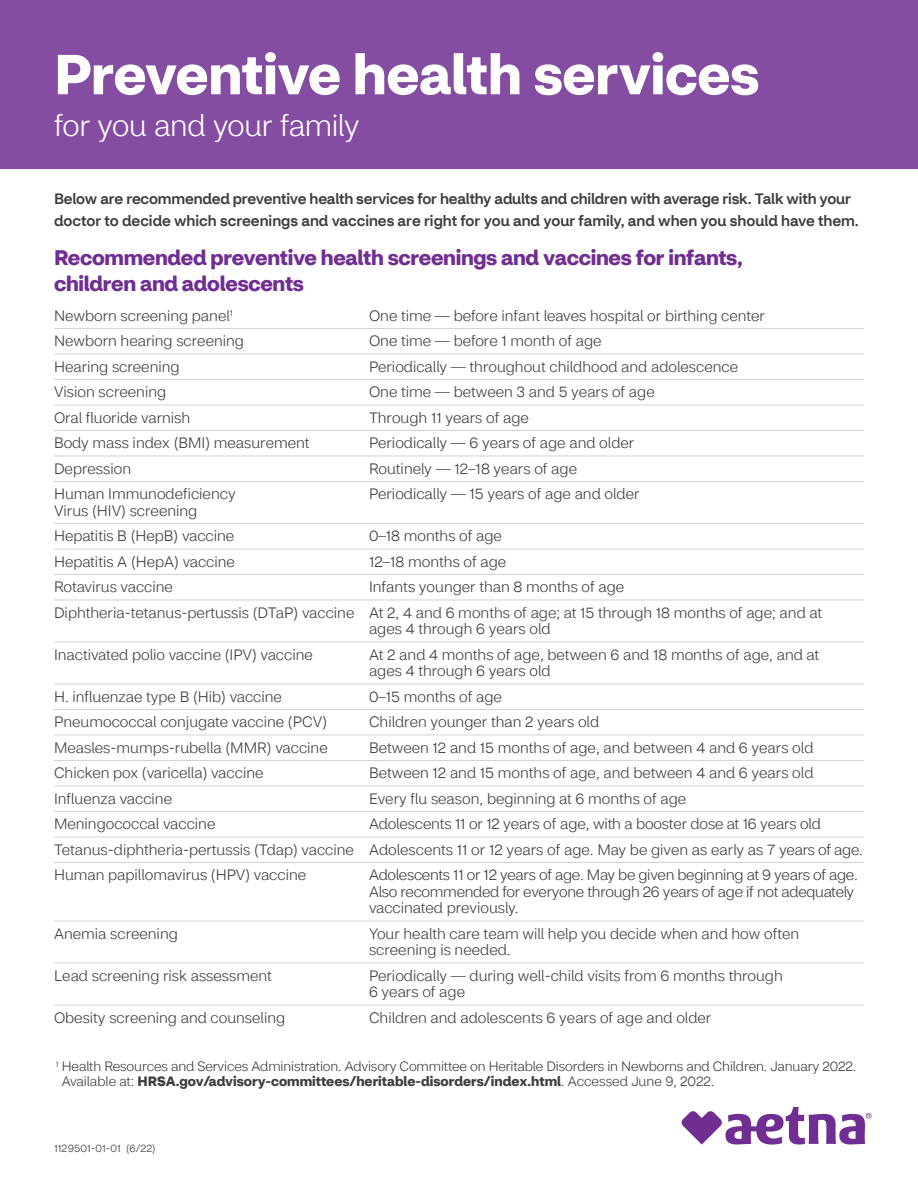
<style>
.page{position:relative;width:918px;height:1188px;background:#fff}
.page>*{position:absolute;margin:0;border:0;box-sizing:border-box;transform-origin:0 0}
.t1{font:700 55.5px "CVS Health Sans";letter-spacing:-.005em;color:#fff}
.t2{font:300 30px "CVS Health Sans";letter-spacing:-.015em;color:#fff}
.t3{font:700 21px/25.5px "CVS Health Sans";letter-spacing:-.015em;color:#702d92}
.t4{font:300 15px/16.5px "CVS Health Sans";color:#3e3e3f}
.t5{font:500 15px/22.5px "CVS Health Sans";letter-spacing:-.01em;color:#3e3e3f}
.t6{font:300 15px/16.5px "CVS Health Sans";letter-spacing:-.02em;color:#3e3e3f}
.t7{font:300 13.5px/15px "CVS Health Sans";letter-spacing:-.01em;color:#3e3e3f}
.t8{font:300 10.5px "CVS Health Sans";letter-spacing:.015em;color:#3e3e3f}
.s1{font-weight:700}
</style>
<div class="page">
<div style="left:0;top:0;width:918px;height:168px;background:#854da2"></div>
<hr style="left:54px;top:328px;width:810px;height:1px;background:#d1d2d4">
<hr style="left:54px;top:354px;width:810px;height:1px;background:#d1d2d4">
<hr style="left:54px;top:379px;width:810px;height:1px;background:#d1d2d4">
<hr style="left:54px;top:405px;width:810px;height:1px;background:#d1d2d4">
<hr style="left:54px;top:430px;width:810px;height:1px;background:#d1d2d4">
<hr style="left:54px;top:456px;width:810px;height:1px;background:#d1d2d4">
<hr style="left:54px;top:481px;width:810px;height:1px;background:#d1d2d4">
<hr style="left:54px;top:523px;width:810px;height:1px;background:#d1d2d4">
<hr style="left:54px;top:549px;width:810px;height:1px;background:#d1d2d4">
<hr style="left:54px;top:574px;width:810px;height:1px;background:#d1d2d4">
<hr style="left:54px;top:600px;width:810px;height:1px;background:#d1d2d4">
<hr style="left:54px;top:642px;width:810px;height:1px;background:#d1d2d4">
<hr style="left:54px;top:684px;width:810px;height:1px;background:#d1d2d4">
<hr style="left:54px;top:709px;width:810px;height:1px;background:#d1d2d4">
<hr style="left:54px;top:735px;width:810px;height:1px;background:#d1d2d4">
<hr style="left:54px;top:760px;width:810px;height:1px;background:#d1d2d4">
<hr style="left:54px;top:786px;width:810px;height:1px;background:#d1d2d4">
<hr style="left:54px;top:811px;width:810px;height:1px;background:#d1d2d4">
<hr style="left:54px;top:837px;width:810px;height:1px;background:#d1d2d4">
<hr style="left:54px;top:862px;width:810px;height:1px;background:#d1d2d4">
<hr style="left:54px;top:921px;width:810px;height:1px;background:#d1d2d4">
<hr style="left:54px;top:963px;width:810px;height:1px;background:#d1d2d4">
<hr style="left:54px;top:1005px;width:810px;height:1px;background:#d1d2d4">
<svg style="left:681px;top:1107px;width:191px;height:38px"></svg>
<h1 class="t1" style="left:54px;top:40px;width:707px">Preventive health services</h1>
<h1 class="t2" style="left:54px;top:107px;width:307px">for you and your family</h1>
<p class="t5" style="left:54px;top:187px;width:806px">Below are recommended preventive health services for healthy adults and children with average risk. Talk with your doctor to decide which screenings and vaccines are right for you and your family, and when you should have them.</p>
<h2 class="t3" style="left:54px;top:245px;width:690px">Recommended preventive health screenings and vaccines for infants, children and adolescents</h2>
<p class="t4" style="left:54px;top:307px;width:181px">Newborn screening panel<sup>1</sup></p>
<p class="t4" style="left:369px;top:307px;width:398px">One time — before infant leaves hospital or birthing center</p>
<p class="t4" style="left:54px;top:333px;width:192px">Newborn hearing screening</p>
<p class="t4" style="left:369px;top:333px;width:234px">One time — before 1 month of age</p>
<p class="t4" style="left:54px;top:358px;width:127px">Hearing screening</p>
<p class="t4" style="left:369px;top:358px;width:371px">Periodically — throughout childhood and adolescence</p>
<p class="t4" style="left:54px;top:384px;width:114px">Vision screening</p>
<p class="t4" style="left:369px;top:384px;width:287px">One time — between 3 and 5 years of age</p>
<p class="t4" style="left:54px;top:409px;width:138px">Oral fluoride varnish</p>
<p class="t4" style="left:369px;top:409px;width:161px">Through 11 years of age</p>
<p class="t4" style="left:54px;top:435px;width:257px">Body mass index (BMI) measurement</p>
<p class="t4" style="left:369px;top:435px;width:267px">Periodically — 6 years of age and older</p>
<p class="t4" style="left:54px;top:460px;width:79px">Depression</p>
<p class="t4" style="left:369px;top:460px;width:210px">Routinely — 12–18 years of age</p>
<p class="t4" style="left:54px;top:486px;width:183px">Human Immunodeficiency<br>Virus (HIV) screening</p>
<p class="t4" style="left:369px;top:486px;width:272px">Periodically — 15 years of age and older</p>
<p class="t4" style="left:54px;top:528px;width:182px">Hepatitis B (HepB) vaccine</p>
<p class="t4" style="left:369px;top:528px;width:135px">0–18 months of age</p>
<p class="t4" style="left:54px;top:553px;width:183px">Hepatitis A (HepA) vaccine</p>
<p class="t4" style="left:369px;top:553px;width:139px">12–18 months of age</p>
<p class="t4" style="left:54px;top:579px;width:121px">Rotavirus vaccine</p>
<p class="t4" style="left:369px;top:579px;width:257px">Infants younger than 8 months of age</p>
<p class="t4" style="left:54px;top:604px;width:302px">Diphtheria-tetanus-pertussis (DTaP) vaccine</p>
<p class="t4" style="left:369px;top:604px;width:455px">At 2, 4 and 6 months of age; at 15 through 18 months of age; and at ages 4 through 6 years old</p>
<p class="t4" style="left:54px;top:646px;width:260px">Inactivated polio vaccine (IPV) vaccine</p>
<p class="t4" style="left:369px;top:646px;width:452px">At 2 and 4 months of age, between 6 and 18 months of age, and at ages 4 through 6 years old</p>
<p class="t4" style="left:54px;top:688px;width:230px">H. influenzae type B (Hib) vaccine</p>
<p class="t4" style="left:369px;top:688px;width:134px">0–15 months of age</p>
<p class="t4" style="left:54px;top:714px;width:275px">Pneumococcal conjugate vaccine (PCV)</p>
<p class="t4" style="left:369px;top:714px;width:232px">Children younger than 2 years old</p>
<p class="t4" style="left:54px;top:739px;width:275px">Measles-mumps-rubella (MMR) vaccine</p>
<p class="t4" style="left:369px;top:739px;width:446px">Between 12 and 15 months of age, and between 4 and 6 years old</p>
<p class="t4" style="left:54px;top:765px;width:211px">Chicken pox (varicella) vaccine</p>
<p class="t4" style="left:369px;top:765px;width:446px">Between 12 and 15 months of age, and between 4 and 6 years old</p>
<p class="t4" style="left:54px;top:790px;width:120px">Influenza vaccine</p>
<p class="t4" style="left:369px;top:790px;width:319px">Every flu season, beginning at 6 months of age</p>
<p class="t4" style="left:54px;top:816px;width:163px">Meningococcal vaccine</p>
<p class="t4" style="left:369px;top:816px;width:453px">Adolescents 11 or 12 years of age, with a booster dose at 16 years old</p>
<p class="t4" style="left:54px;top:841px;width:301px">Tetanus-diphtheria-pertussis (Tdap) vaccine</p>
<p class="t4" style="left:369px;top:841px;width:495px">Adolescents 11 or 12 years of age. May be given as early as 7 years of age.</p>
<p class="t4" style="left:54px;top:867px;width:254px">Human papillomavirus (HPV) vaccine</p>
<p class="t6" style="left:369px;top:867px;width:490px">Adolescents 11 or 12 years of age. May be given beginning at 9 years of age.<br>Also recommended for everyone through 26 years of age if not adequately vaccinated previously.</p>
<p class="t4" style="left:54px;top:925px;width:125px">Anemia screening</p>
<p class="t4" style="left:369px;top:925px;width:432px">Your health care team will help you decide when and how often screening is needed.</p>
<p class="t4" style="left:54px;top:967px;width:219px">Lead screening risk assessment</p>
<p class="t4" style="left:369px;top:967px;width:415px">Periodically — during well-child visits from 6 months through<br>6 years of age</p>
<p class="t4" style="left:54px;top:1009px;width:233px">Obesity screening and counseling</p>
<p class="t4" style="left:369px;top:1009px;width:344px">Children and adolescents 6 years of age and older</p>
<p class="t7" style="left:62px;top:1059px;width:796px;text-indent:-6px"><sup>1</sup> Health Resources and Services Administration. Advisory Committee on Heritable Disorders in Newborns and Children. January 2022.<br>Available at: <span class="s1">HRSA.gov/advisory-committees/heritable-disorders/index.html</span>. Accessed June 9, 2022.</p>
<p class="t8" style="left:54px;top:1142px;width:103px">1129501-01-01 (6/22)</p>
</div>
